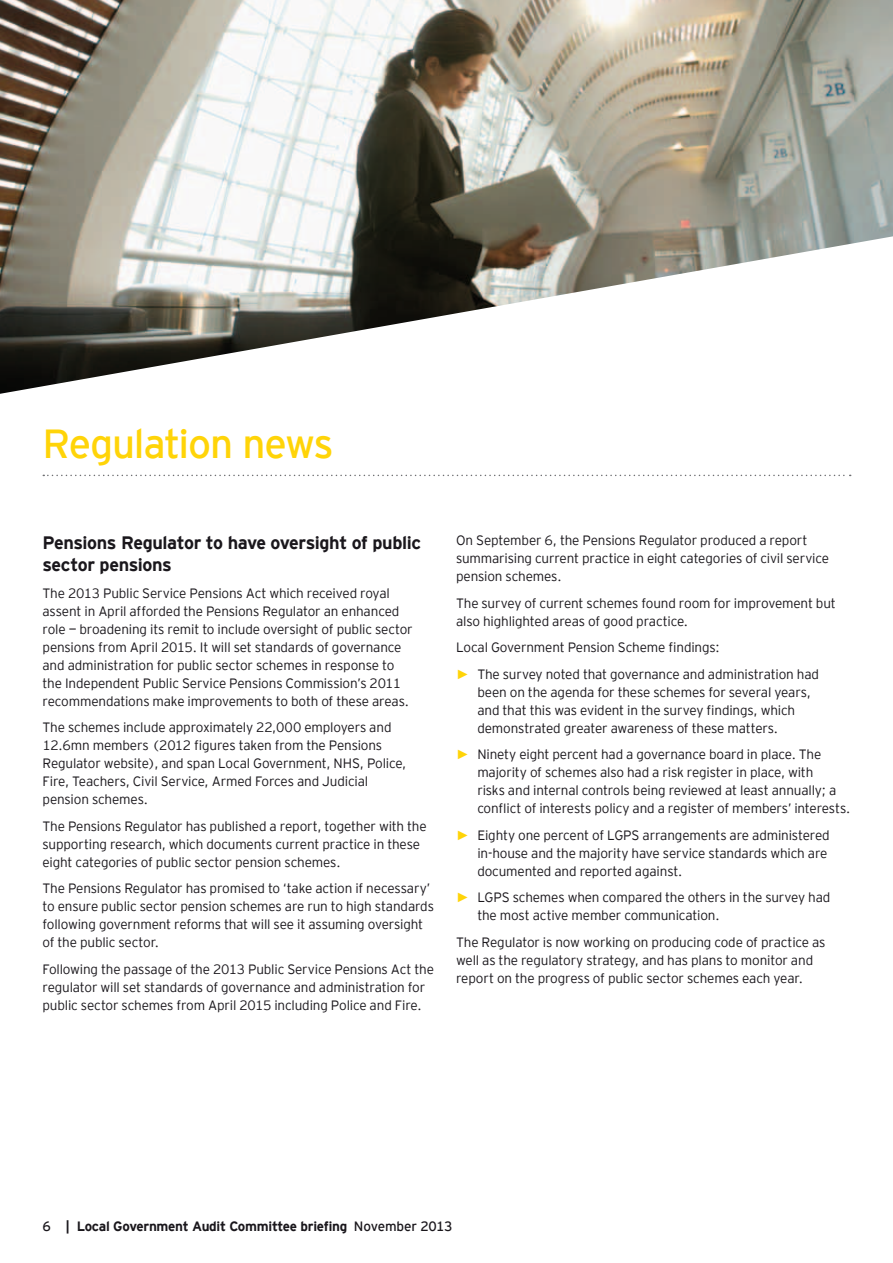
<style>
.page{position:relative;width:893px;height:1263px;background:#fff}
.page>*{position:absolute;margin:0;border:0;box-sizing:border-box;transform-origin:0 0}
.t1{font:40.5px "EY Interstate";letter-spacing:-.03em;color:#ffd408}
.t2{font:700 18px/22.5px "EY Interstate";letter-spacing:-.025em;color:#1a171c}
.t3{font:300 13.5px/18px "EY Interstate";letter-spacing:-.01em;color:#1a171c}
.t4{font:700 13.5px "EY Interstate";letter-spacing:-.02em;color:#1a171c}
.s1{font-family:"Arial";font-weight:700;color:#ffd408}
.s2{font-weight:400}
</style>
<div class="page">
<svg style="left:43px;top:475px;width:808px;height:1px"></svg>
<img style="left:0;top:0;width:893px;height:394px">
<h1 class="t1" style="left:43px;top:414px;width:293px">Regulation news</h1>
<h2 class="t2" style="left:43px;top:530px;width:380px">Pensions Regulator to have oversight of public sector pensions</h2>
<p class="t3" style="left:43px;top:583px;width:372px">The 2013 Public Service Pensions Act which received royal assent in April afforded the Pensions Regulator an enhanced role — broadening its remit to include oversight of public sector pensions from April 2015. It will set standards of governance and administration for public sector schemes in response to the Independent Public Service Pensions Commission’s 2011 recommendations make improvements to both of these areas.</p>
<p class="t3" style="left:43px;top:718px;width:365px">The schemes include approximately 22,000 employers and 12.6mn members (2012 figures taken from the Pensions Regulator website), and span Local Government, NHS, Police, Fire, Teachers, Civil Service, Armed Forces and Judicial pension schemes.</p>
<p class="t3" style="left:43px;top:816px;width:386px">The Pensions Regulator has published a report, together with the supporting research, which documents current practice in these eight categories of public sector pension schemes.</p>
<p class="t3" style="left:43px;top:879px;width:393px">The Pensions Regulator has promised to ‘take action if necessary’ to ensure public sector pension schemes are run to high standards following government reforms that will see it assuming oversight of the public sector.</p>
<p class="t3" style="left:43px;top:959px;width:393px">Following the passage of the 2013 Public Service Pensions Act the regulator will set standards of governance and administration for public sector schemes from April 2015 including Police and Fire.</p>
<p class="t3" style="left:456px;top:530px;width:374px">On September 6, the Pensions Regulator produced a report summarising current practice in eight categories of civil service pension schemes.</p>
<p class="t3" style="left:456px;top:593px;width:381px">The survey of current schemes found room for improvement but also highlighted areas of good practice.</p>
<p class="t3" style="left:456px;top:633px;width:364px;line-height:26.5px">Local Government Pension Scheme findings:<br><span class="s1">►</span> The survey noted that governance and administration had</p>
<p class="t3" style="left:477px;top:682px;width:335px">been on the agenda for these schemes for several years, and that this was evident in the survey findings, which demonstrated greater awareness of these matters.</p>
<p class="t3" style="left:477px;top:744px;width:375px;text-indent:-21px"><span class="s1">►</span> Ninety eight percent had a governance board in place. The majority of schemes also had a risk register in place, with<br>risks and internal controls being reviewed at least annually; a conflict of interests policy and a register of members’ interests.</p>
<p class="t3" style="left:477px;top:825px;width:354px;text-indent:-21px"><span class="s1">►</span> Eighty one percent of LGPS arrangements are administered in-house and the majority have service standards which are documented and reported against.</p>
<p class="t3" style="left:477px;top:887px;width:355px;text-indent:-21px"><span class="s1">►</span> LGPS schemes when compared the others in the survey had the most active member communication.</p>
<p class="t3" style="left:456px;top:932px;width:371px">The Regulator is now working on producing code of practice as well as the regulatory strategy, and has plans to monitor and report on the progress of public sector schemes each year.</p>
<p class="t4" style="left:43px;top:1217px;width:412px"><span class="s2">6</span> | Local Government Audit Committee briefing <span class="s2">November 2013</span></p>
</div>
